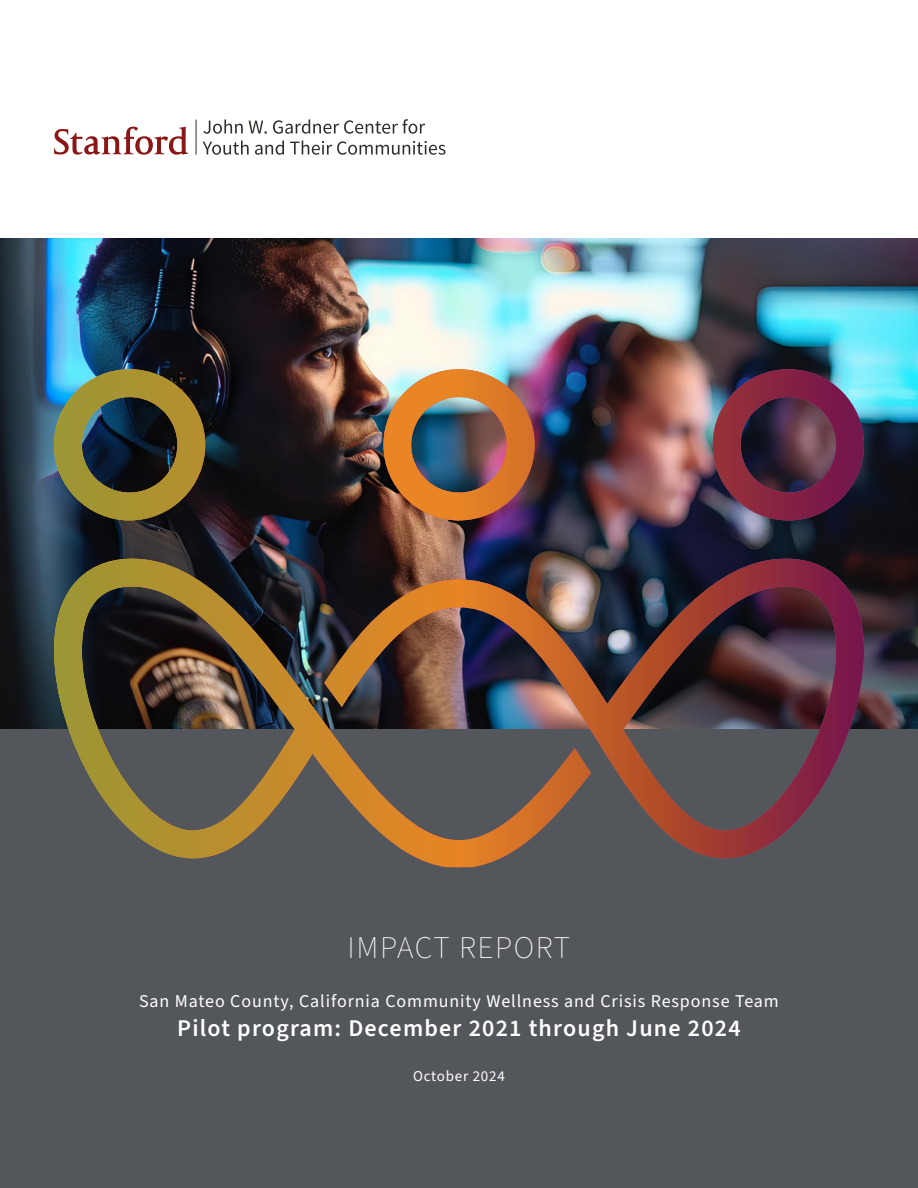
<style>
.page{position:relative;width:918px;height:1188px;background:#fff}
.page>*{position:absolute;margin:0;border:0;box-sizing:border-box;transform-origin:0 0}
.t1{font:200 31.5px "Source Sans 3";letter-spacing:.05em;color:#fff}
.t2{font:600 24px "Source Sans 3";letter-spacing:.05em;color:#fff}
.t3{font:18px "Source Sans 3";letter-spacing:.05em;color:#fff}
.t4{font:15px "Source Sans 3";letter-spacing:.05em;color:#fff}
</style>
<div class="page">
<img style="left:0;top:238px;width:918px;height:491px">
<div style="left:0;top:729px;width:918px;height:459px;background:#53565a"></div>
<hr style="left:196px;top:120px;width:1px;height:35px;background:#2e2d29">
<svg style="left:54px;top:127px;width:134px;height:28px"></svg>
<svg style="left:203px;top:119px;width:40px;height:15px"></svg>
<svg style="left:249px;top:121px;width:18px;height:13px"></svg>
<svg style="left:273px;top:119px;width:152px;height:15px"></svg>
<svg style="left:203px;top:141px;width:46px;height:14px"></svg>
<svg style="left:255px;top:141px;width:29px;height:14px"></svg>
<svg style="left:290px;top:141px;width:155px;height:14px"></svg>
<img style="left:54px;top:559px;width:810px;height:308px">
<img style="left:383px;top:369px;width:152px;height:151px">
<img style="left:713px;top:369px;width:151px;height:151px">
<svg style="left:54px;top:369px;width:151px;height:151px;background:#5b5d38"></svg>
<h1 class="t1" style="left:348px;top:929px;width:224px">IMPACT REPORT</h1>
<p class="t3" style="left:139px;top:990px;width:641px">San Mateo County, California Community Wellness and Crisis Response Team</p>
<h2 class="t2" style="left:177px;top:1012px;width:565px">Pilot program: December 2021 through June 2024</h2>
<p class="t4" style="left:413px;top:1066px;width:93px">October 2024</p>
</div>
